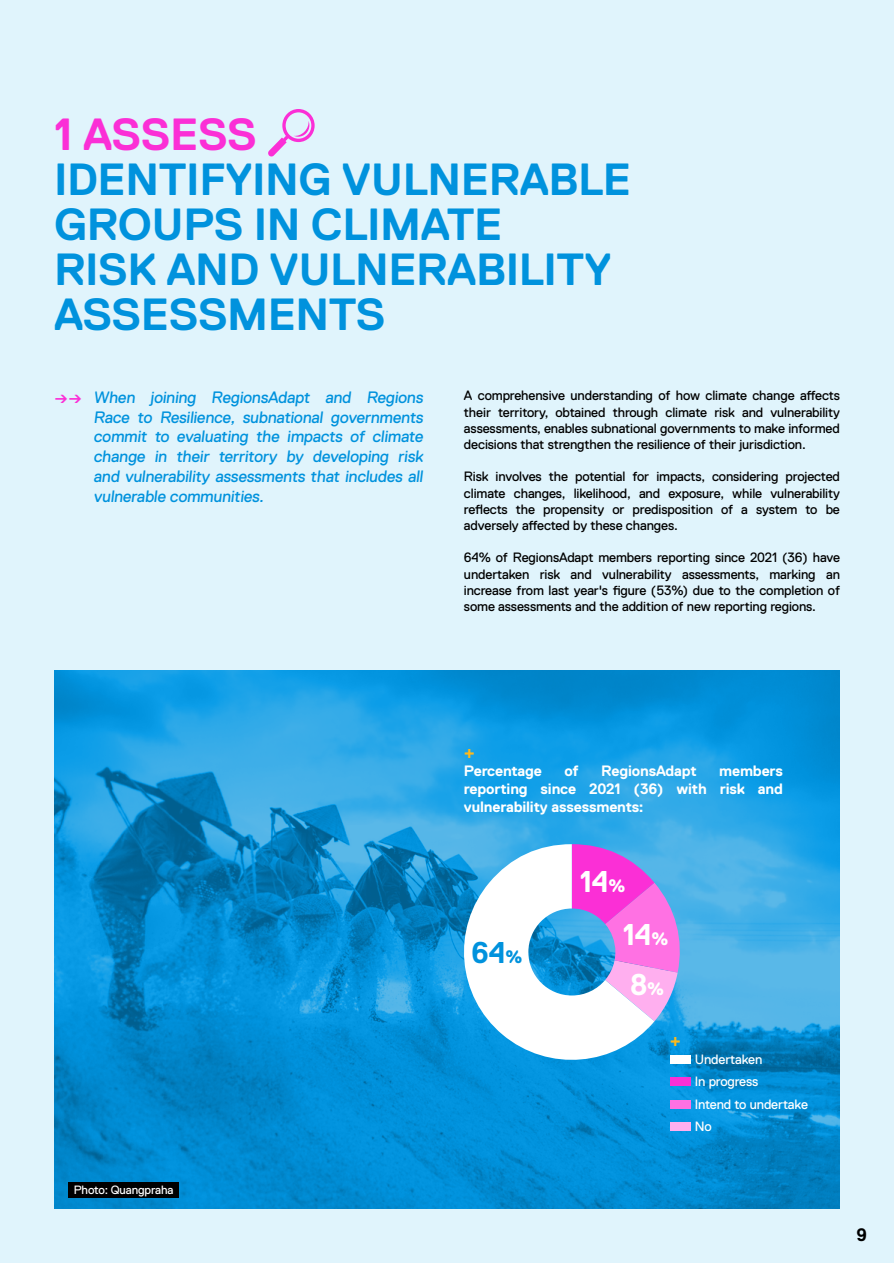
<style>
.page{position:relative;width:894px;height:1263px;background:#e0f4fc}
.page>*{position:absolute;margin:0;border:0;box-sizing:border-box;transform-origin:0 0}
.t1{font:700 45px/45px "Replica";letter-spacing:-.01em;color:#0092dd}
.t2{font:700 45px "Replica";letter-spacing:-.01em;color:#fb2fd6}
.t3{font:700 30px/51.4px "Replica";color:#fff}
.t4{font:700 30px "Replica";color:#0092dd}
.t5{font:700 18px "Replica";color:#feb91b}
.t6{font:700 18px "Replica";color:#000}
.t7{font:16.5px/19.8px "Replica Pro";color:#0092dd;text-align:justify}
.t8{font:700 15px/18px "Replica";letter-spacing:-.01em;color:#fff;text-align:justify}
.t9{font:13.5px/16.2px "Replica Pro";letter-spacing:-.01em;color:#000;text-align:justify}
.t10{font:13.5px/22.5px "Replica Pro";letter-spacing:-.01em;color:#fff}
.t11{font:12px "Replica Pro";letter-spacing:-.01em;color:#fff}
.s1{font-family:"Replica";font-weight:700;color:#fb2fd6}
.s2{font-size:18px}
</style>
<div class="page">
<svg style="left:268px;top:109px;width:47px;height:48px"></svg>
<img style="left:54px;top:670px;width:786px;height:539px">
<svg style="left:654px;top:844px;width:30px;height:177px;background:#9b9ce7"></svg>
<svg style="left:451px;top:844px;width:203px;height:229px;background:#a2b8ea"></svg>
<div style="left:670px;top:1055px;width:21px;height:9px;background:#fff"></div>
<div style="left:670px;top:1077px;width:21px;height:9px;background:#fb2fd6"></div>
<div style="left:670px;top:1100px;width:21px;height:9px;background:#ff71e3"></div>
<div style="left:670px;top:1122px;width:21px;height:9px;background:#ffafef"></div>
<div style="left:68px;top:1182px;width:111px;height:16px;background:#000"></div>
<h1 class="t2" style="left:54px;top:109px;width:204px">1 ASSESS</h1>
<h1 class="t1" style="left:54px;top:157px;width:579px">IDENTIFYING VULNERABLE<br>GROUPS IN CLIMATE<br>RISK AND VULNERABILITY<br>ASSESSMENTS</h1>
<p class="t7" style="left:94px;top:387px;width:333px;text-indent:-40px"><span class="s1">→→</span> When joining RegionsAdapt and Regions Race to Resilience, subnational governments commit to evaluating the impacts of climate change in their territory by developing risk and vulnerability assessments that includes all vulnerable communities.</p>
<p class="t9" style="left:464px;top:388px;width:378px">A comprehensive understanding of how climate change affects their territory, obtained through climate risk and vulnerability assessments, enables subnational governments to make informed decisions that strengthen the resilience of their jurisdiction.</p>
<p class="t9" style="left:464px;top:469px;width:378px">Risk involves the potential for impacts, considering projected climate changes, likelihood, and exposure, while vulnerability reflects the propensity or predisposition of a system to be adversely affected by these changes.</p>
<p class="t9" style="left:464px;top:550px;width:378px">64% of RegionsAdapt members reporting since 2021 (36) have undertaken risk and vulnerability assessments, marking an increase from last year's figure (53%) due to the completion of some assessments and the addition of new reporting regions.</p>
<p class="t11" style="left:74px;top:1184px;width:101px">Photo: Quangpraha</p>
<h3 class="t5" style="left:464px;top:742px;width:13px">+</h3>
<p class="t8" style="left:464px;top:762px;width:79px">Percentage</p>
<p class="t8" style="left:565px;top:762px;width:16px">of</p>
<p class="t8" style="left:601px;top:762px;width:97px">RegionsAdapt</p>
<p class="t8" style="left:464px;top:762px;width:321px;text-indent:255px">members reporting since 2021 (36) with risk and vulnerability assessments:</p>
<h2 class="t4" style="left:471px;top:936px;width:53px">64<span class="s2">%</span></h2>
<h2 class="t3" style="left:623px;top:856px;width:47px;text-indent:-43px">14<span class="s2">%<br></span>14<span class="s2">%<br></span>8<span class="s2">%</span></h2>
<h3 class="t5" style="left:670px;top:1030px;width:13px">+</h3>
<p class="t10" style="left:695px;top:1048px;width:115px">Undertaken<br>In progress<br>Intend to undertake<br>No</p>
<h3 class="t6" style="left:856px;top:1225px;width:12px">9</h3>
</div>
